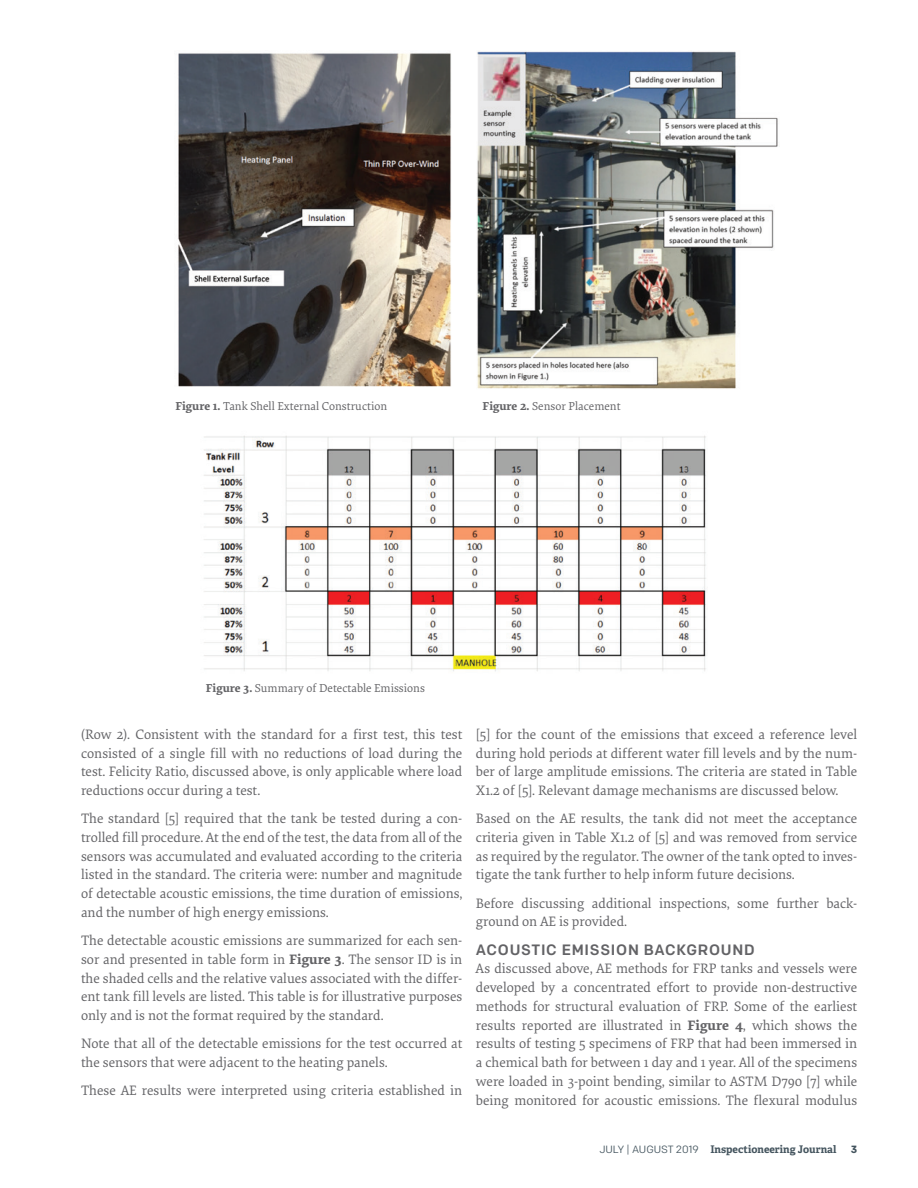
<style>
.page{position:relative;width:918px;height:1188px;background:#fff}
.page>*{position:absolute;margin:0;border:0;box-sizing:border-box;transform-origin:0 0}
.Body_Copy{font:500 15px "Colfax";letter-spacing:.05em;color:#636366}
.Body_Copy-2{font:14.25px/18.8px "Elena";color:#636366;text-align:justify}
.Body_Copy-3{font:12px "Elena";color:#636366}
.t1{font:700 10.5px "Adelle";color:#45555f}
.t2{font:700 10.5px "Colfax";color:#45555f}
.s1{font-weight:700}
.s2{font-family:"Colfax";font-weight:400}
</style>
<div class="page">
<img style="left:178px;top:53px;width:273px;height:334px">
<img style="left:477px;top:51px;width:301px;height:338px">
<img style="left:204px;top:435px;width:502px;height:237px">
<p class="Body_Copy-3" style="left:175px;top:398px;width:213px"><span class="s1">Figure 1.</span> Tank Shell External Construction</p>
<p class="Body_Copy-3" style="left:483px;top:398px;width:140px"><span class="s1">Figure 2.</span> Sensor Placement</p>
<p class="Body_Copy-3" style="left:206px;top:680px;width:221px"><span class="s1">Figure 3.</span> Summary of Detectable Emissions</p>
<p class="Body_Copy-2" style="left:81px;top:724px;width:383px">(Row 2). Consistent with the standard for a first test, this test consisted of a single fill with no reductions of load during the test. Felicity Ratio, discussed above, is only applicable where load reductions occur during a test.</p>
<p class="Body_Copy-2" style="left:81px;top:809px;width:383px">The standard [5] required that the tank be tested during a con&shy;trolled fill procedure. At the end of the test, the data from all of the sensors was accumulated and evaluated according to the criteria listed in the standard. The criteria were: number and magnitude of detectable acoustic emissions, the time duration of emissions, and the number of high energy emissions.</p>
<p class="Body_Copy-2" style="left:81px;top:931px;width:383px">The detectable acoustic emissions are summarized for each sen&shy;sor and presented in table form in <span class="s1">Figure 3</span>. The sensor ID is in the shaded cells and the relative values associated with the differ&shy;ent tank fill levels are listed. This table is for illustrative purposes only and is not the format required by the standard.</p>
<p class="Body_Copy-2" style="left:81px;top:1034px;width:383px">Note that all of the detectable emissions for the test occurred at the sensors that were adjacent to the heating panels.</p>
<p class="Body_Copy-2" style="left:81px;top:1081px;width:383px">These AE results were interpreted using criteria established in</p>
<p class="Body_Copy-2" style="left:476px;top:724px;width:383px">[5] for the count of the emissions that exceed a reference level during hold periods at different water fill levels and by the num&shy;ber of large amplitude emissions. The criteria are stated in Table X1.2 of [5]. Relevant damage mechanisms are discussed below.</p>
<p class="Body_Copy-2" style="left:476px;top:809px;width:383px">Based on the AE results, the tank did not meet the acceptance criteria given in Table X1.2 of [5] and was removed from service as required by the regulator. The owner of the tank opted to inves&shy;tigate the tank further to help inform future decisions.</p>
<p class="Body_Copy-2" style="left:476px;top:893px;width:383px">Before discussing additional inspections, some further back&shy;ground on AE is provided.</p>
<p class="Body_Copy" style="left:476px;top:940px;width:280px">ACOUSTIC EMISSION BACKGROUND</p>
<p class="Body_Copy-2" style="left:476px;top:959px;width:383px">As discussed above, AE methods for FRP tanks and vessels were developed by a concentrated effort to provide non-destructive methods for structural evaluation of FRP. Some of the earliest results reported are illustrated in <span class="s1">Figure 4</span>, which shows the results of testing 5 specimens of FRP that had been immersed in a chemical bath for between 1 day and 1 year. All of the specimens were loaded in 3-point bending, similar to ASTM D790 [7] while being monitored for acoustic emissions. The flexural modulus</p>
<p class="t1" style="left:599px;top:1143px;width:239px"><span class="s2">JULY | AUGUST 2019</span> Inspectioneering Journal</p>
<p class="t2" style="left:851px;top:1143px;width:8px">3</p>
</div>
